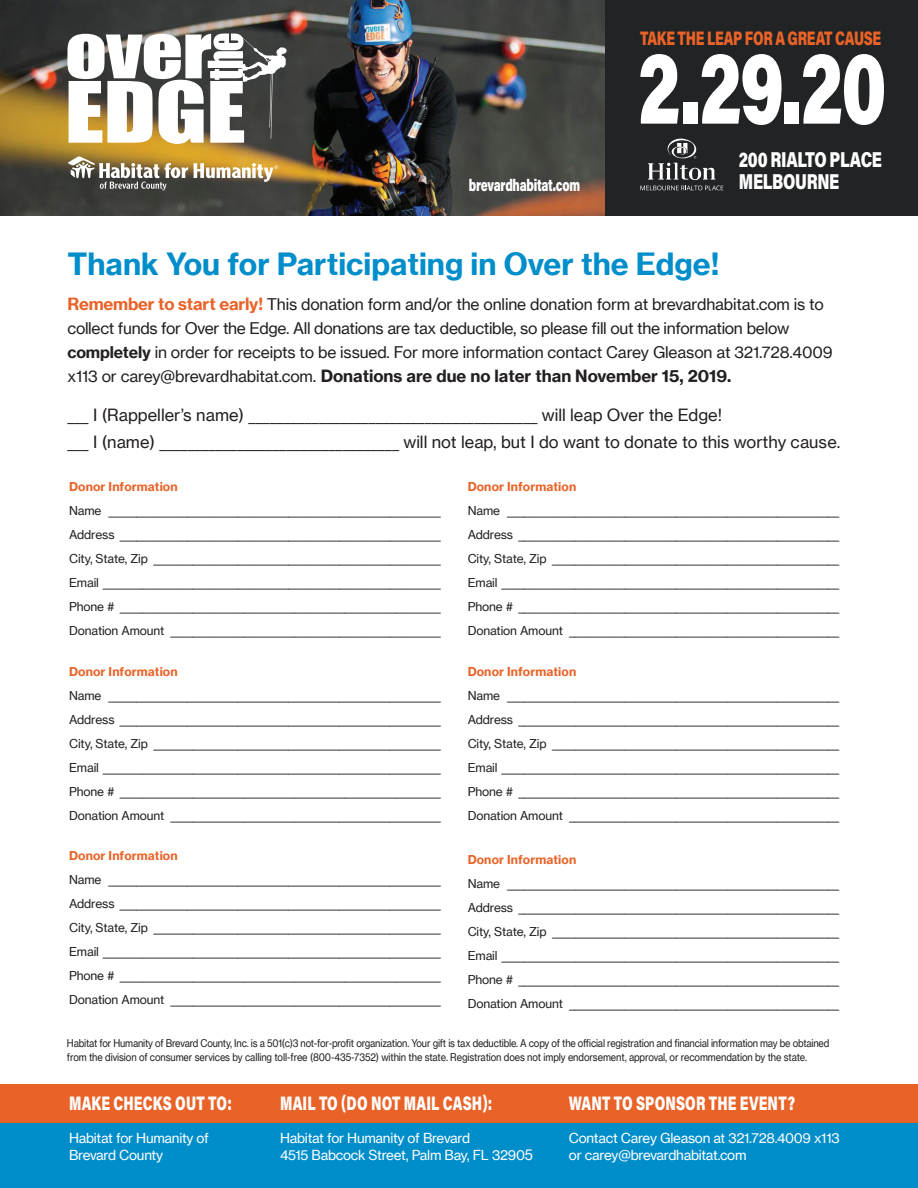
<style>
.page{position:relative;width:918px;height:1188px;background:#fff}
.page>*{position:absolute;margin:0;border:0;box-sizing:border-box;transform-origin:0 0}
.t1{font:900 103.5px "Acumin Pro";color:#fff;scale:.7 1}
.t2{font:30px "N Haas Grotesk TX Pro 75 Bd";color:#008ecb}
.t3{font:900 21.45px "Acumin Pro";letter-spacing:-.02em;color:#fff;scale:.74 1}
.t4{font:900 19.5px "Acumin Pro";letter-spacing:.01em;color:#fff;scale:.7 1}
.t5{font:900 19.5px "Acumin Pro";letter-spacing:-.02em;color:#e96328;scale:.7 1}
.t6{font:900 16.8px "Acumin Pro";letter-spacing:-.02em;color:#fff;scale:.7 1}
.t7{font:16.5px "N Haas Grotesk TX Pro 55 Rg";color:#231f20}
.t8{font:16.5px "N Haas Grotesk TX Pro 75 Bd";color:#231f20}
.t9{font:15.75px/24px "N Haas Grotesk TX Pro 55 Rg";letter-spacing:-.01em;color:#231f20}
.t10{font:13.5px "N Haas Grotesk TX Pro 55 Rg";color:#231f20}
.t11{font:13.5px/16.5px "N Haas Grotesk TX Pro 55 Rg";letter-spacing:-.02em;color:#fff}
.t12{font:12px "N Haas Grotesk TX Pro 75 Bd";letter-spacing:.01em;color:#e96328}
.t13{font:10.5px/13.5px "N Haas Grotesk TX Pro 55 Rg";letter-spacing:-.02em;color:#231f20;scale:.89 1}
.s1{font-family:"N Haas Grotesk TX Pro 75 Bd";font-size:16.5px;color:#e96328}
.s2{font-family:"N Haas Grotesk TX Pro 75 Bd"}
.s3{font-family:"N Haas Grotesk TX Pro 55 Rg";font-size:15.75px}
.s4{font-family:"N Haas Grotesk TX Pro 55 Rg"}
.s5{font-size:12px}
.s6{font-size:14.7px}
</style>
<div class="page">
<div style="left:605px;top:0;width:313px;height:216px;background:#212325"></div>
<svg style="left:640px;top:186px;width:83px;height:4px"></svg>
<svg style="left:648px;top:139px;width:67px;height:41px"></svg>
<img style="left:0;top:0;width:605px;height:216px">
<svg style="left:67px;top:34px;width:221px;height:110px"></svg>
<img style="left:68px;top:156px;width:210px;height:34px">
<div style="left:0;top:1084px;width:918px;height:104px;background:#008ecb"></div>
<div style="left:0;top:1084px;width:918px;height:39px;background:#e96328"></div>
<p class="t5" style="left:640px;top:24px;width:346px">TAKE THE LEAP FOR A GREAT CAUSE</p>
<p class="t1" style="left:638px;top:14px;width:357px">2.29.20</p>
<p class="t3" style="left:739px;top:144px;width:195px">200 RIALTO PLACE</p>
<p class="t6" style="left:469px;top:173px;width:161px">brevardhabitat.com</p>
<p class="t3" style="left:739px;top:166px;width:137px">MELBOURNE</p>
<p class="t2" style="left:68px;top:245px;width:654px">Thank You for Participating in Over the Edge!</p>
<p class="t9" style="left:68px;top:292px;width:767px"><span class="s1">Remember to start early!</span> This donation form and/or the online donation form at brevardhabitat.com is to collect funds for Over the Edge. All donations are tax deductible, so please fill out the information below <span class="s2">completely</span> in order for receipts to be issued. For more information contact Carey Gleason at 321.728.4009</p>
<p class="t8" style="left:68px;top:365px;width:665px"><span class="s3">x113 or carey@brevardhabitat.com</span><span class="s4">.</span> Donations are due no later than November 15, 2019.</p>
<p class="t7" style="left:68px;top:404px;width:656px">___ I (Rappeller’s name) _________________________________________ will leap Over the Edge!</p>
<p class="t7" style="left:68px;top:431px;width:774px">___ I (name) __________________________________ will not leap, but I do want to donate to this worthy cause.</p>
<p class="t12" style="left:69px;top:479px;width:110px">Donor Information</p>
<p class="t10" style="left:69px;top:502px;width:373px"><span class="s5">Name</span> ___________________________________________________________</p>
<p class="t10" style="left:69px;top:526px;width:373px"><span class="s5">Address</span> _________________________________________________________</p>
<p class="t10" style="left:69px;top:550px;width:373px"><span class="s5">City, State, Zip</span> ___________________________________________________</p>
<p class="t10" style="left:69px;top:574px;width:373px"><span class="s5">Email</span> ____________________________________________________________</p>
<p class="t10" style="left:69px;top:598px;width:373px"><span class="s5">Phone #</span> _________________________________________________________</p>
<p class="t10" style="left:69px;top:622px;width:373px"><span class="s5">Donation Amount</span> ________________________________________________</p>
<p class="t12" style="left:468px;top:479px;width:110px">Donor Information</p>
<p class="t10" style="left:468px;top:502px;width:373px"><span class="s5">Name</span> ___________________________________________________________</p>
<p class="t10" style="left:468px;top:526px;width:373px"><span class="s5">Address</span> _________________________________________________________</p>
<p class="t10" style="left:468px;top:550px;width:373px"><span class="s5">City, State, Zip</span> ___________________________________________________</p>
<p class="t10" style="left:468px;top:574px;width:373px"><span class="s5">Email</span> ____________________________________________________________</p>
<p class="t10" style="left:468px;top:598px;width:373px"><span class="s5">Phone #</span> _________________________________________________________</p>
<p class="t10" style="left:468px;top:622px;width:373px"><span class="s5">Donation Amount</span> ________________________________________________</p>
<p class="t12" style="left:69px;top:664px;width:110px">Donor Information</p>
<p class="t10" style="left:69px;top:687px;width:373px"><span class="s5">Name</span> ___________________________________________________________</p>
<p class="t10" style="left:69px;top:711px;width:373px"><span class="s5">Address</span> _________________________________________________________</p>
<p class="t10" style="left:69px;top:735px;width:373px"><span class="s5">City, State, Zip</span> ___________________________________________________</p>
<p class="t10" style="left:69px;top:759px;width:373px"><span class="s5">Email</span> ____________________________________________________________</p>
<p class="t10" style="left:69px;top:783px;width:373px"><span class="s5">Phone #</span> _________________________________________________________</p>
<p class="t10" style="left:69px;top:807px;width:373px"><span class="s5">Donation Amount</span> ________________________________________________</p>
<p class="t12" style="left:468px;top:664px;width:110px">Donor Information</p>
<p class="t10" style="left:468px;top:687px;width:373px"><span class="s5">Name</span> ___________________________________________________________</p>
<p class="t10" style="left:468px;top:711px;width:373px"><span class="s5">Address</span> _________________________________________________________</p>
<p class="t10" style="left:468px;top:735px;width:373px"><span class="s5">City, State, Zip</span> ___________________________________________________</p>
<p class="t10" style="left:468px;top:759px;width:373px"><span class="s5">Email</span> ____________________________________________________________</p>
<p class="t10" style="left:468px;top:783px;width:373px"><span class="s5">Phone #</span> _________________________________________________________</p>
<p class="t10" style="left:468px;top:807px;width:373px"><span class="s5">Donation Amount</span> ________________________________________________</p>
<p class="t12" style="left:69px;top:848px;width:110px">Donor Information</p>
<p class="t10" style="left:69px;top:870px;width:373px"><span class="s5">Name</span> ___________________________________________________________</p>
<p class="t10" style="left:69px;top:894px;width:373px"><span class="s5">Address</span> _________________________________________________________</p>
<p class="t10" style="left:69px;top:918px;width:373px"><span class="s5">City, State, Zip</span> ___________________________________________________</p>
<p class="t10" style="left:69px;top:942px;width:373px"><span class="s5">Email</span> ____________________________________________________________</p>
<p class="t10" style="left:69px;top:966px;width:373px"><span class="s5">Phone #</span> _________________________________________________________</p>
<p class="t10" style="left:69px;top:990px;width:373px"><span class="s5">Donation Amount</span> ________________________________________________</p>
<p class="t12" style="left:468px;top:852px;width:110px">Donor Information</p>
<p class="t10" style="left:468px;top:875px;width:373px"><span class="s5">Name</span> ___________________________________________________________</p>
<p class="t10" style="left:468px;top:899px;width:373px"><span class="s5">Address</span> _________________________________________________________</p>
<p class="t10" style="left:468px;top:923px;width:373px"><span class="s5">City, State, Zip</span> ___________________________________________________</p>
<p class="t10" style="left:468px;top:947px;width:373px"><span class="s5">Email</span> ____________________________________________________________</p>
<p class="t10" style="left:468px;top:971px;width:373px"><span class="s5">Phone #</span> _________________________________________________________</p>
<p class="t10" style="left:468px;top:995px;width:373px"><span class="s5">Donation Amount</span> ________________________________________________</p>
<p class="t13" style="left:67px;top:1037px;width:858px">Habitat for Humanity of Brevard County, Inc. is a 501(c)3 not-for-profit organization. Your gift is tax deductible. A copy of the official registration and financial information may be obtained from the division of consumer services by calling toll-free (800-435-7352) within the state. Registration does not imply endorsement, approval, or recommendation by the state.</p>
<p class="t4" style="left:69px;top:1090px;width:234px">MAKE CHECKS OUT TO:</p>
<p class="t4" style="left:280px;top:1090px;width:305px">MAIL TO (DO NOT MAIL CASH):</p>
<p class="t4" style="left:569px;top:1090px;width:324px">WANT TO SPONSOR THE EVENT?</p>
<p class="t11" style="left:69px;top:1130px;width:141px">Habitat for Humanity of<br>Brevard County</p>
<p class="t11" style="left:280px;top:1130px;width:192px">Habitat for Humanity of Brevard</p>
<p class="t11" style="left:569px;top:1130px;width:272px">Contact Carey Gleason at 321.728.4009 x113 or carey@brevardhabitat.com</p>
<p class="t11" style="left:280px;top:1147px;width:254px">4515 Babcock Street, Palm Bay, FL 3290<span class="s6">5</span></p>
</div>
